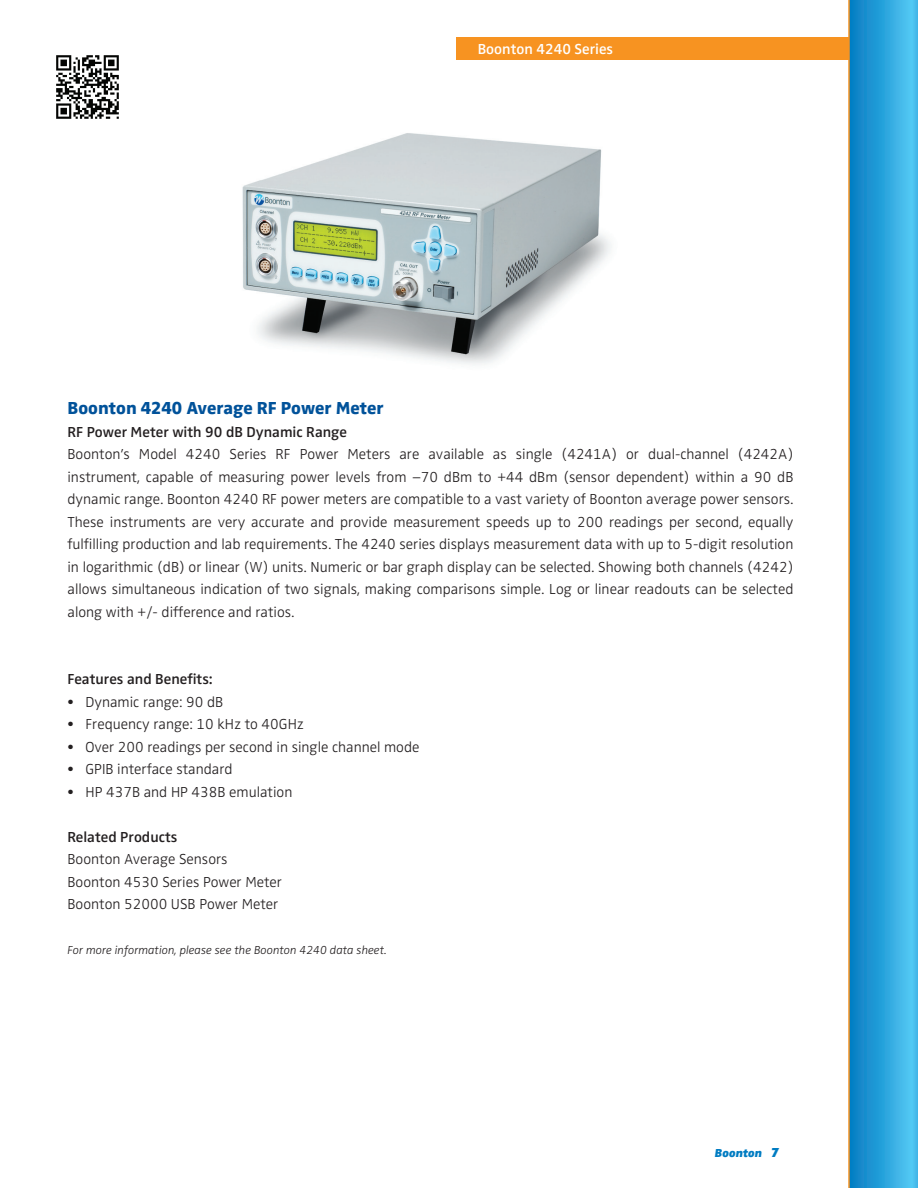
<style>
.page{position:relative;width:918px;height:1188px;background:#fff}
.page>*{position:absolute;margin:0;border:0;box-sizing:border-box;transform-origin:0 0}
.t1{font:800 18px "Zwo Pro";color:#01529a}
.t2{font:300 15px/22.5px "Zwo Pro";color:#231f20;text-align:justify}
.t3{font:600 15px "Zwo Pro";color:#231f20}
.t4{font:600 15px "Zwo Pro";color:#fff}
.t5{font:italic 300 12px "Zwo Pro";color:#231f20}
.t6{font:italic 900 12px "Zwo Pro";color:#007cc2}
.s1{font-size:13.5px}
</style>
<div class="page">
<div style="left:456px;top:37px;width:405px;height:23px;background:#f79321"></div>
<svg style="left:850px;top:0;width:68px;height:1188px;background:#2aa2db"></svg>
<hr style="left:848px;top:0;width:2px;height:1188px;background:#f79321">
<img style="left:242px;top:133px;width:370px;height:232px">
<img style="left:56px;top:55px;width:63px;height:64px">
<p class="t4" style="left:478px;top:40px;width:137px">Boonton 4240 Series</p>
<p class="t1" style="left:68px;top:397px;width:318px">Boonton 4240 Average RF Power Meter</p>
<p class="t3" style="left:68px;top:423px;width:281px">RF Power Meter with 90 dB Dynamic Range</p>
<p class="t2" style="left:68px;top:443px;width:728px">Boonton’s Model 4240 Series RF Power Meters are available as single (4241A) or dual-channel (4242A) instrument, capable of measuring power levels from –70 dBm to +44 dBm (sensor dependent) within a 90 dB dynamic range. Boonton 4240 RF power meters are compatible to a vast variety of Boonton average power sensors.<br>These instruments are very accurate and provide measurement speeds up to 200 readings per second, equally fulfilling production and lab requirements. The 4240 series displays measurement data with up to 5-digit resolution in logarithmic (dB) or linear (W) units. Numeric or bar graph display can be selected. Showing both channels (4242) allows simultaneous indication of two signals, making comparisons simple. Log or linear readouts can be selected along with +/- difference and ratios.</p>
<p class="t3" style="left:68px;top:670px;width:147px">Features and Benefits:</p>
<p class="t2" style="left:68px;top:691px;width:157px">• Dynamic range: 90 dB</p>
<p class="t2" style="left:68px;top:713px;width:238px">• Frequency range: 10 kHz to 40GHz</p>
<p class="t2" style="left:68px;top:736px;width:354px">• Over 200 readings per second in single channel mode</p>
<p class="t2" style="left:68px;top:758px;width:167px">• GPIB interface standard</p>
<p class="t2" style="left:68px;top:781px;width:226px">• HP 437B and HP 438B emulation</p>
<p class="t3" style="left:68px;top:828px;width:111px">Related Products</p>
<p class="t2" style="left:68px;top:848px;width:216px;text-align:left">Boonton Average Sensors<br>Boonton 4530 Series Power Meter<br>Boonton 52000 USB Power Meter</p>
<p class="t5" style="left:68px;top:943px;width:321px">For more information, please see the Boonton 4240 data sheet.</p>
<p class="t6" style="left:715px;top:1145px;width:65px">Boonton <span class="s1">7</span></p>
</div>
